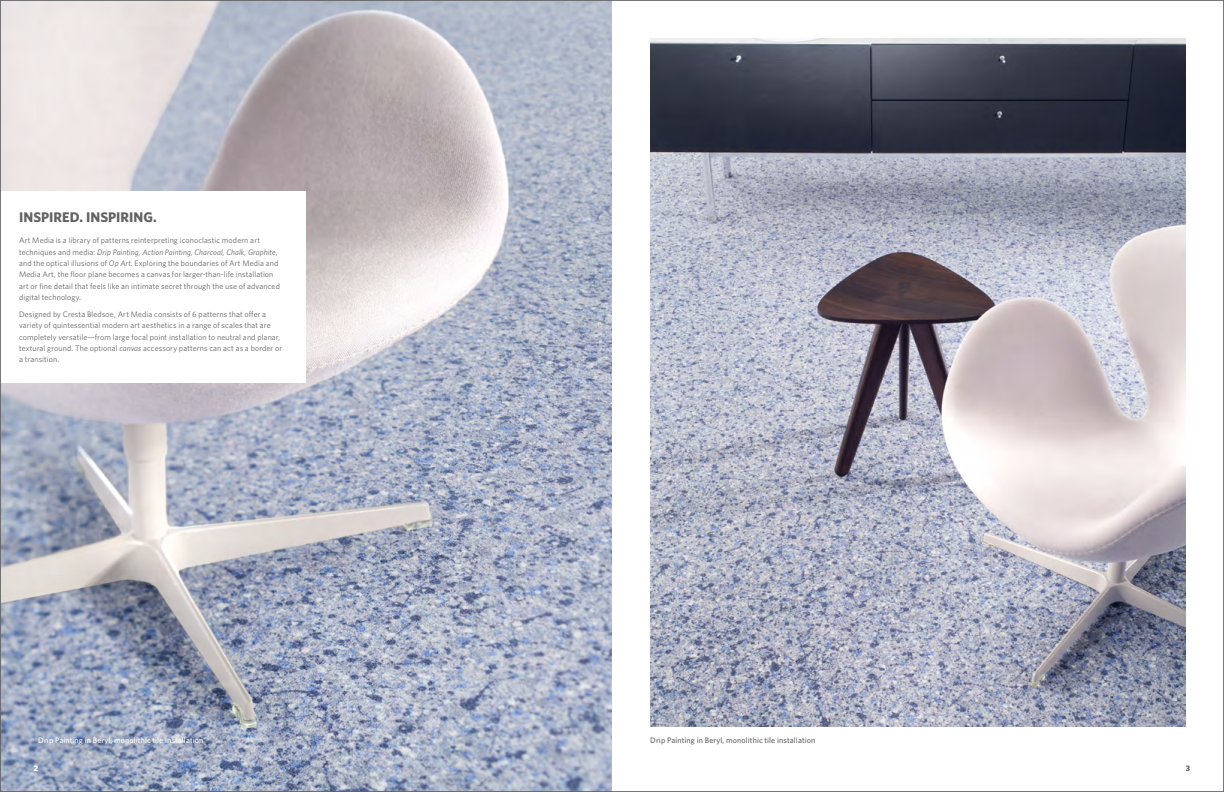
<style>
.page{position:relative;width:1224px;height:792px;background:#fff}
.page>*{position:absolute;margin:0;border:0;box-sizing:border-box;transform-origin:0 0}
.t1{font:700 14px "Whitney";letter-spacing:.005em;color:#636365}
.t2{font:8px/11.3px "Whitney";letter-spacing:.015em;color:#636365}
.t3{font:500 8px "Whitney";letter-spacing:.015em;color:#fff}
.t4{font:500 8px "Whitney";letter-spacing:.015em;color:#636365}
.t5{font:700 8px "Whitney";color:#fff}
.t6{font:700 8px "Whitney";color:#636365}
.s1{font-style:italic}
</style>
<div class="page">
<img style="left:2px;top:2px;width:610px;height:788px">
<img style="left:650px;top:38px;width:536px;height:689px">
<div style="left:0;top:191px;width:306px;height:191px;background:#fff"></div>
<h1 class="t1" style="left:19px;top:207px;width:139px">INSPIRED. INSPIRING.</h1>
<p class="t2" style="left:19px;top:235px;width:262px">Art Media is a library of patterns reinterpreting iconoclastic modern art techniques and media: <span class="s1">Drip Painting, Action Painting, Charcoal, Chalk, Graphite</span>, and the optical illusions of <span class="s1">Op Art</span>. Exploring the boundaries of Art Media and Media Art, the floor plane becomes a canvas for larger-than-life installation art or fine detail that feels like an intimate secret through the use of advanced digital technology.</p>
<p class="t2" style="left:19px;top:308px;width:265px">Designed by Cresta Bledsoe, Art Media consists of 6 patterns that offer a variety of quintessential modern art aesthetics in a range of scales that are completely versatile—from large focal point installation to neutral and planar, textural ground. The optional <span class="s1">canvas</span> accessory patterns can act as a border or a transition.</p>
<p class="t3" style="left:38px;top:735px;width:167px">Drip Painting in Beryl, monolithic tile installation</p>
<p class="t4" style="left:650px;top:735px;width:167px">Drip Painting in Beryl, monolithic tile installation</p>
<p class="t5" style="left:34px;top:763px;width:6px">2</p>
<p class="t6" style="left:1186px;top:763px;width:6px">3</p>
</div>
